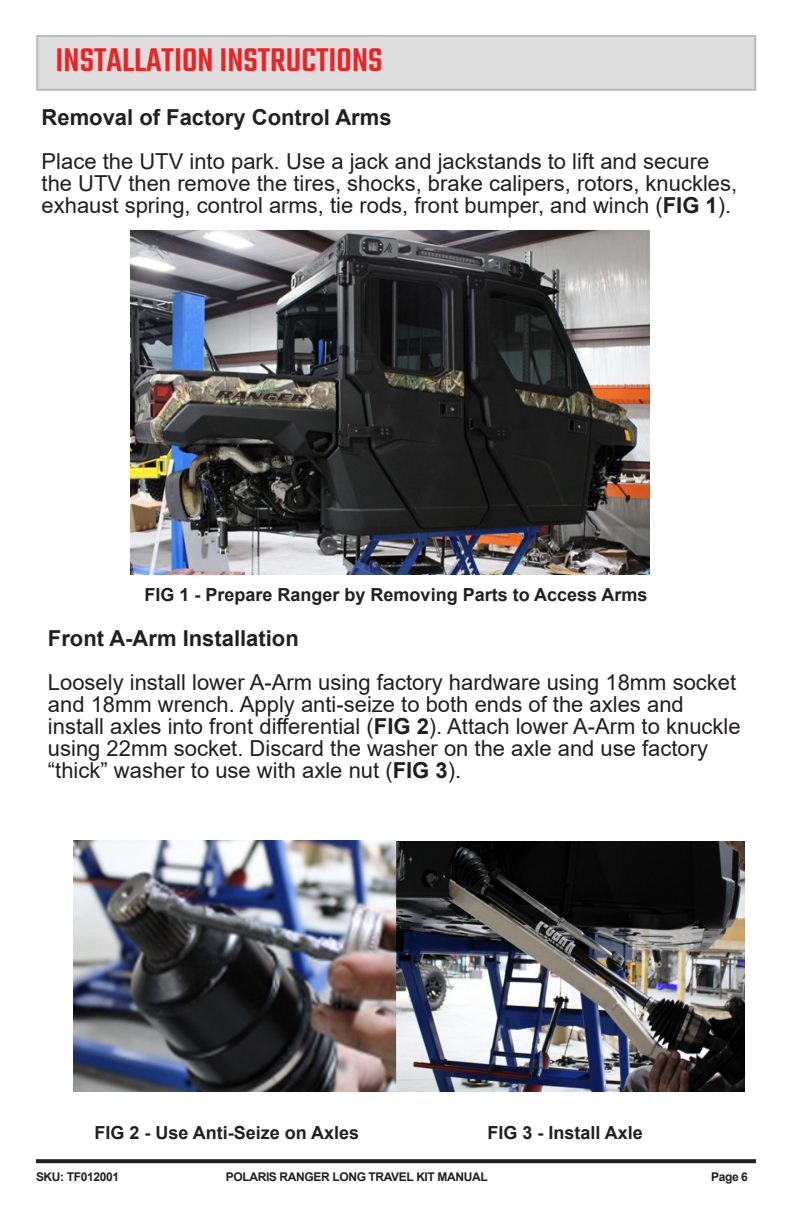
<style>
.page{position:relative;width:792px;height:1224px;background:#fff}
.page>*{position:absolute;margin:0;border:0;box-sizing:border-box;transform-origin:0 0}
.t1{font:500 36px "Teko";color:#ee2123}
.t2{font:22px/22px "Arial";color:#231f20}
.t3{font:700 22px "Arial";color:#231f20}
.t4{font:700 18px "Arial";color:#231f20}
.t5{font:700 12px "Arial";letter-spacing:-.03em;color:#231f20}
.s1{font-weight:700}
</style>
<div class="page">
<svg style="left:36px;top:1159px;width:720px;height:4px;fill:#231f20"></svg>
<div style="left:37px;top:36px;width:718px;height:54px;background:#ddddde"></div>
<div style="left:36px;top:35px;width:720px;height:56px;border:2px solid #bababa"></div>
<img style="left:73px;top:841px;width:672px;height:251px">
<img style="left:131px;top:231px;width:519px;height:344px">
<p class="t1" style="left:56px;top:40px;width:328px">INSTALLATION INSTRUCTIONS</p>
<p class="t3" style="left:42px;top:102px;width:352px">Removal of Factory Control Arms</p>
<p class="t2" style="left:42px;top:150px;width:697px">Place the UTV into park. Use a jack and jackstands to lift and secure the UTV then remove the tires, shocks, brake calipers, rotors, knuckles, exhaust spring, control arms, tie rods, front bumper, and winch (<span class="s1">FIG 1</span>).</p>
<p class="t4" style="left:145px;top:582px;width:504px">FIG 1 - Prepare Ranger by Removing Parts to Access Arms</p>
<p class="t3" style="left:48px;top:623px;width:252px">Front A-Arm Installation</p>
<p class="t2" style="left:48px;top:671px;width:694px">Loosely install lower A-Arm using factory hardware using 18mm socket and 18mm wrench. Apply anti-seize to both ends of the axles and install axles into front differential (<span class="s1">FIG 2</span>). Attach lower A-Arm to knuckle using 22mm socket. Discard the washer on the axle and use factory “thick” washer to use with axle nut (<span class="s1">FIG 3</span>).</p>
<p class="t4" style="left:95px;top:1120px;width:266px">FIG 2 - Use Anti-Seize on Axles</p>
<p class="t4" style="left:488px;top:1120px;width:157px">FIG 3 - Install Axle</p>
<p class="t5" style="left:36px;top:1168px;width:85px">SKU: TF012001</p>
<p class="t5" style="left:226px;top:1168px;width:263px">POLARIS RANGER LONG TRAVEL KIT MANUAL</p>
<p class="t5" style="left:711px;top:1168px;width:38px">Page 6</p>
</div>
